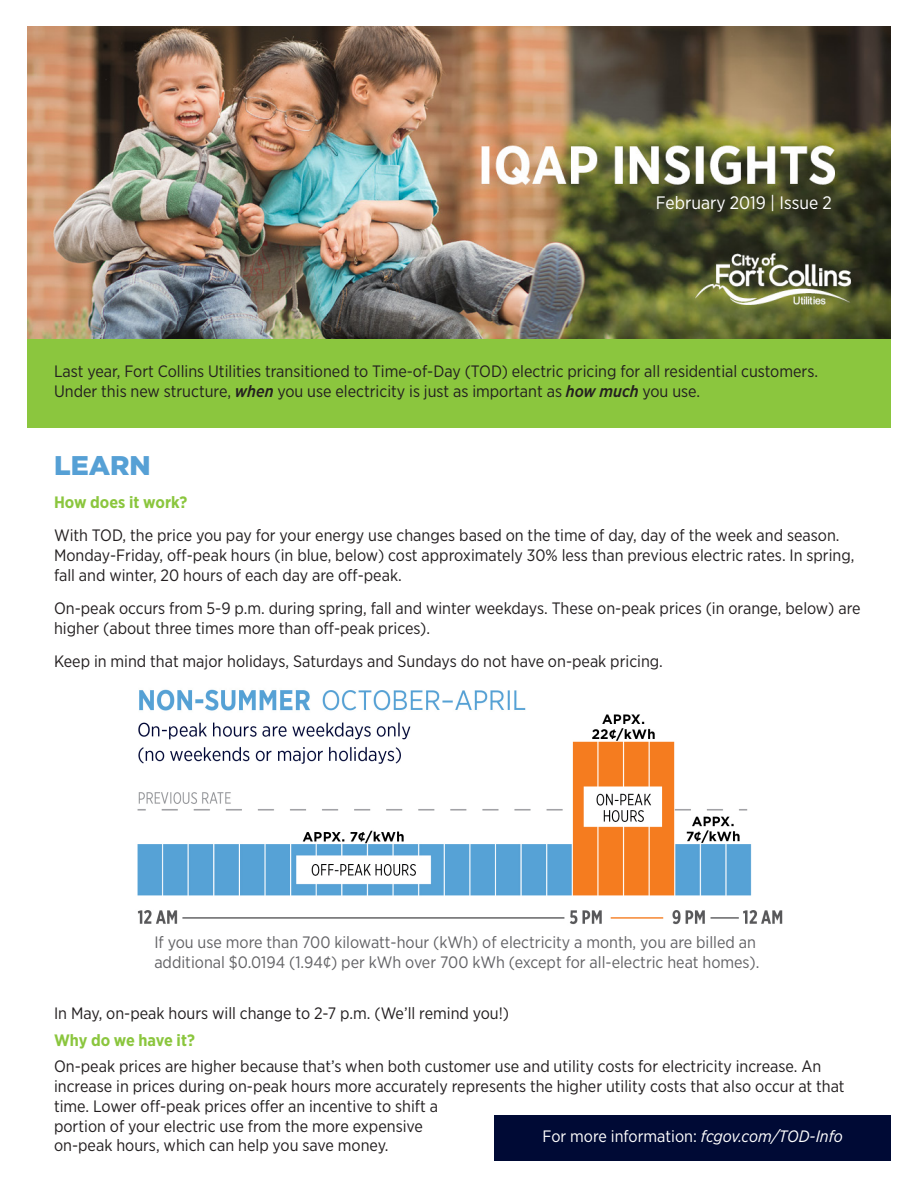
<style>
.page{position:relative;width:918px;height:1188px;background:#fff}
.page>*{position:absolute;margin:0;border:0;box-sizing:border-box;transform-origin:0 0}
.t1{font:900 27px "Gotham";color:#56a0d5}
.t2{font:18px "Gotham Narrow";color:#fff}
.t3{font:16.5px/19.8px "Gotham Narrow";color:#231f20}
.t4{font:16.5px/19.8px "Gotham Narrow";color:#636366}
.t5{font:16.5px "Gotham Narrow";color:#fff}
.t6{font:700 16.5px "Gotham Narrow";color:#8bc63e}
.s1{font-weight:500;font-style:italic}
.s2{font-style:italic}
</style>
<div class="page">
<div style="left:27px;top:337px;width:864px;height:91px;background:#8bc63e"></div>
<img style="left:27px;top:27px;width:864px;height:311px">
<img style="left:137px;top:714px;width:646px;height:211px">
<img style="left:322px;top:690px;width:204px;height:21px">
<img style="left:139px;top:689px;width:171px;height:22px">
<div style="left:495px;top:1116px;width:396px;height:45px;background:#000a35"></div>
<p class="t2" style="left:656px;top:191px;width:177px">February 2019 | Issue 2</p>
<p class="t3" style="left:54px;top:361px;width:766px">Last year, Fort Collins Utilities transitioned to Time-of-Day (TOD) electric pricing for all residential customers.<br>Under this new structure, <span class="s1">when</span> you use electricity is just as important as <span class="s1">how much</span> you use.</p>
<p class="t1" style="left:54px;top:446px;width:98px">LEARN</p>
<p class="t6" style="left:54px;top:491px;width:135px">How does it work?</p>
<p class="t3" style="left:54px;top:525px;width:802px">With TOD, the price you pay for your energy use changes based on the time of day, day of the week and season.<br>Monday-Friday, off-peak hours (in blue, below) cost approximately 30% less than previous electric rates. In spring, fall and winter, 20 hours of each day are off-peak.</p>
<p class="t3" style="left:54px;top:598px;width:808px">On-peak occurs from 5-9 p.m. during spring, fall and winter weekdays. These on-peak prices (in orange, below) are higher (about three times more than off-peak prices).</p>
<p class="t3" style="left:54px;top:651px;width:610px">Keep in mind that major holidays, Saturdays and Sundays do not have on-peak pricing.</p>
<p class="t4" style="left:154px;top:932px;width:607px">If you use more than 700 kilowatt-hour (kWh) of electricity a month, you are billed an additional $0.0194 (1.94¢) per kWh over 700 kWh (except for all-electric heat homes).</p>
<p class="t3" style="left:54px;top:1003px;width:457px">In May, on-peak hours will change to 2-7 p.m. (We’ll remind you!)</p>
<p class="t6" style="left:54px;top:1029px;width:142px">Why do we have it?</p>
<p class="t3" style="left:54px;top:1056px;width:792px">On-peak prices are higher because that’s when both customer use and utility costs for electricity increase. An increase in prices during on-peak hours more accurately represents the higher utility costs that also occur at that time. Lower off-peak prices offer an incentive to shift a<br>portion of your electric use from the more expensive<br>on-peak hours, which can help you save money.</p>
<p class="t5" style="left:543px;top:1126px;width:302px">For more information: <span class="s2">fcgov.com/TOD-Info</span></p>
</div>
